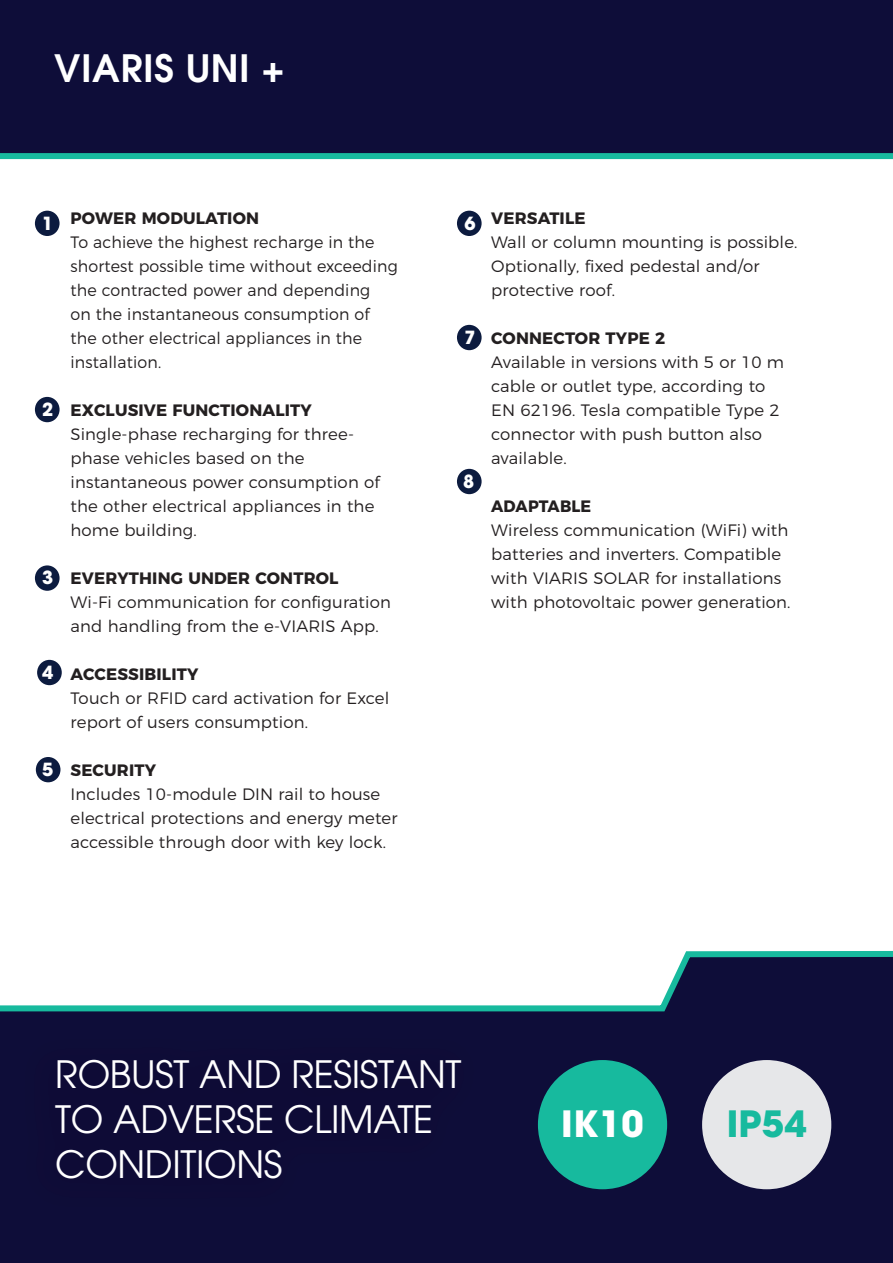
<style>
.page{position:relative;width:893px;height:1263px;background:#fff}
.page>*{position:absolute;margin:0;border:0;box-sizing:border-box;transform-origin:0 0}
.t1{font:37.5px/45px "ITC Avant Garde Std";letter-spacing:-.01em;color:#fff}
.t2{font:600 37.5px "ITC Avant Garde Std";letter-spacing:.02em;color:#fff}
.t3{font:700 36px "ITC Avant Garde Std";color:#fff}
.t4{font:700 36px "ITC Avant Garde Std";color:#17ba9e}
.t5{font:700 18px "ITC Avant Garde Std";color:#fff}
.t6{font:300 16.5px/24px "Montserrat";letter-spacing:.01em;color:#231f20}
.t7{font:300 16.5px/24px "Montserrat";letter-spacing:.01em;color:#231f20;scale:.96 1}
.t8{font:700 16.5px "Montserrat";letter-spacing:.01em;color:#231f20}
.t9{font:700 16.5px "Montserrat";letter-spacing:.01em;color:#231f20;scale:.96 1}
</style>
<div class="page">
<div style="left:0;top:0;width:893px;height:160px;background:#0e0d39"></div>
<svg style="left:0;top:950px;width:893px;height:313px"></svg>
<div style="left:702px;top:1060px;width:129px;height:129px;background:#e6e7e9;border-radius:50%"></div>
<div style="left:538px;top:1060px;width:129px;height:129px;background:#17ba9e;border-radius:50%"></div>
<div style="left:12px;top:1027px;width:476px;height:192px;background:#0e0c37"></div>
<div style="left:35px;top:211px;width:25px;height:25px;background:#0c1b3f;border-radius:50%"></div>
<div style="left:457px;top:211px;width:25px;height:25px;background:#0c1b3f;border-radius:50%"></div>
<div style="left:457px;top:325px;width:25px;height:25px;background:#0c1b3f;border-radius:50%"></div>
<div style="left:457px;top:469px;width:25px;height:25px;background:#0c1b3f;border-radius:50%"></div>
<div style="left:35px;top:397px;width:25px;height:25px;background:#0c1b3f;border-radius:50%"></div>
<div style="left:35px;top:565px;width:25px;height:26px;background:#0c1b3f;border-radius:50%"></div>
<div style="left:37px;top:660px;width:25px;height:25px;background:#0c1b3f;border-radius:50%"></div>
<div style="left:36px;top:757px;width:24px;height:25px;background:#0c1b3f;border-radius:50%"></div>
<h1 class="t2" style="left:54px;top:43px;width:232px">VIARIS UNI +</h1>
<p class="t8" style="left:71px;top:204px;width:190px">POWER MODULATION</p>
<p class="t7" style="left:71px;top:229px;width:342px">To achieve the highest recharge in the shortest possible time without exceeding the contracted power and depending<br>on the instantaneous consumption of the other electrical appliances in the installation.</p>
<p class="t8" style="left:71px;top:396px;width:243px">EXCLUSIVE FUNCTIONALITY</p>
<p class="t6" style="left:71px;top:421px;width:311px">Single-phase recharging for three&shy;phase vehicles based on the instantaneous power consumption of the other electrical appliances in the home building.</p>
<p class="t8" style="left:71px;top:564px;width:270px">EVERYTHING UNDER CONTROL</p>
<p class="t6" style="left:71px;top:589px;width:322px">Wi-Fi communication for configuration and handling from the e-VIARIS App.</p>
<p class="t8" style="left:71px;top:660px;width:129px">ACCESSIBILITY</p>
<p class="t6" style="left:71px;top:685px;width:320px">Touch or RFID card activation for Excel report of users consumption.</p>
<p class="t8" style="left:71px;top:756px;width:87px">SECURITY</p>
<p class="t6" style="left:71px;top:781px;width:329px">Includes 10-module DIN rail to house electrical protections and energy meter accessible through door with key lock.</p>
<p class="t5" style="left:42px;top:211px;width:13px">1</p>
<p class="t5" style="left:464px;top:211px;width:13px">6</p>
<p class="t5" style="left:464px;top:325px;width:13px">7</p>
<p class="t5" style="left:42px;top:397px;width:13px">2</p>
<p class="t5" style="left:463px;top:469px;width:13px">8</p>
<p class="t5" style="left:42px;top:566px;width:13px">3</p>
<p class="t5" style="left:42px;top:660px;width:13px">4</p>
<p class="t5" style="left:42px;top:757px;width:13px">5</p>
<p class="t8" style="left:491px;top:205px;width:96px">VERSATILE</p>
<p class="t6" style="left:491px;top:229px;width:308px">Wall or column mounting is possible.<br>Optionally, fixed pedestal and/or protective roof.</p>
<p class="t8" style="left:491px;top:325px;width:176px">CONNECTOR TYPE 2</p>
<p class="t6" style="left:491px;top:349px;width:294px">Available in versions with 5 or 10 m cable or outlet type, according to<br>EN 62196. Tesla compatible Type 2 connector with push button also available.</p>
<p class="t9" style="left:491px;top:492px;width:106px">ADAPTABLE</p>
<p class="t6" style="left:491px;top:517px;width:301px">Wireless communication (WiFi) with batteries and inverters. Compatible with VIARIS SOLAR for installations with photovoltaic power generation.</p>
<h1 class="t1" style="left:55px;top:1051px;width:408px">ROBUST AND RESISTANT<br>TO ADVERSE CLIMATE<br>CONDITIONS</h1>
<h2 class="t3" style="left:561px;top:1100px;width:84px">IK10</h2>
<h2 class="t4" style="left:727px;top:1100px;width:82px">IP54</h2>
</div>
